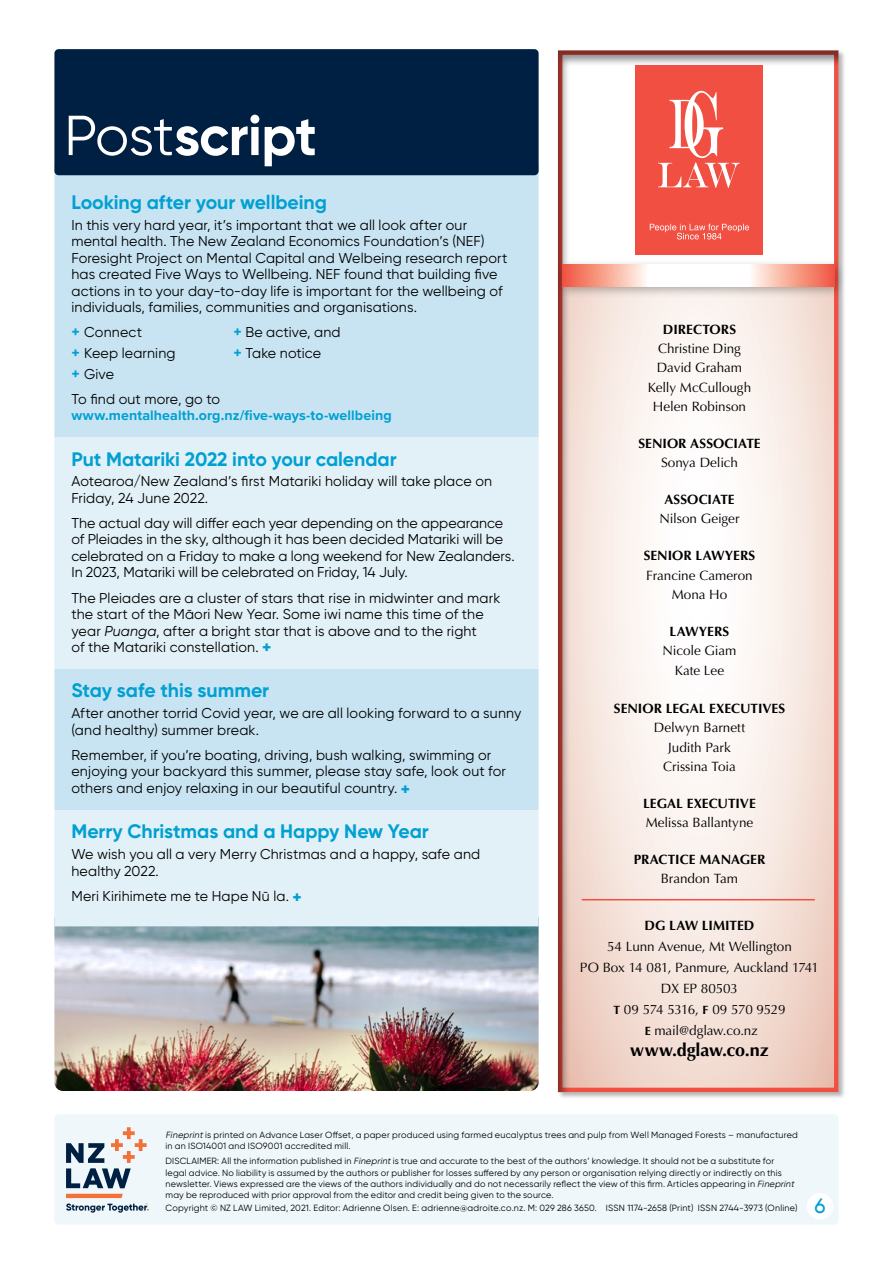
<style>
.page{position:relative;width:893px;height:1263px;background:#fff}
.page>*{position:absolute;margin:0;border:0;box-sizing:border-box;transform-origin:0 0}
.t1{font:700 56.25px "Gilroy";letter-spacing:-.01em;color:#fff}
.t2{font:500 20.7px "Gilroy";color:#00a0d2}
.t3{font:700 19.5px "Gilroy";letter-spacing:-.005em;color:#00a0d2}
.t4{font:700 18px "Optima";letter-spacing:-.005em;color:#000}
.t5{font:14.25px/16.5px "Gilroy";letter-spacing:.01em;color:#000}
.t6{font:700 14.25px "Proxima Nova";letter-spacing:.005em;color:#00a0d2}
.t7{font:13.5px/19.5px "Optima";letter-spacing:-.01em;color:#000;text-align:center}
.t8{font:700 13.5px "Optima";letter-spacing:.005em;color:#000}
.t9{font:9px/11.2px "Gilroy";letter-spacing:.02em;color:#000}
.s1{font-weight:400}
.s2{font-weight:700;font-size:15px;color:#00a0d2}
.s3{font-style:italic}
.s4{font-weight:800;font-size:16.5px;color:#00a0d2}
.s5{font-weight:700;font-size:12px}
</style>
<div class="page">
<img style="left:54px;top:926px;width:485px;height:165px">
<div style="left:54px;top:173px;width:485px;height:264px;background:#c8e4f2"></div>
<svg style="left:54px;top:437px;width:485px;height:489px;background:#daecf5"></svg>
<div style="left:54px;top:1114px;width:784px;height:111px;background:#eff7fb;border-radius:4px"></div>
<div style="left:54px;top:49px;width:485px;height:126px;background:#002043;border-radius:4px"></div>
<div style="left:807px;top:1193px;width:26px;height:26px;background:#fff;border-radius:50%"></div>
<svg style="left:66px;top:1127px;width:81px;height:61px"></svg>
<svg style="left:66px;top:1194px;width:83px;height:19px"></svg>
<div style="left:543px;top:41px;width:307px;height:1052px;background:#000;opacity:.45"></div>
<div style="left:555px;top:259px;width:291px;height:40px;background:#000;opacity:.3"></div>
<svg style="left:562px;top:264px;width:272px;height:22px"></svg>
<div style="left:635px;top:65px;width:128px;height:189px;background:#f04f42"></div>
<svg style="left:658px;top:91px;width:82px;height:97px"></svg>
<svg style="left:650px;top:224px;width:99px;height:16px"></svg>
<hr style="left:582px;top:899px;width:233px;height:1px;background:#f04f42">
<h1 class="t1" style="left:64px;top:100px;width:254px"><span class="s1">Post</span>script</h1>
<h3 class="t3" style="left:71px;top:190px;width:257px">Looking after your wellbeing</h3>
<p class="t5" style="left:71px;top:216px;width:437px">In this very hard year, it’s important that we all look after our mental health. The New Zealand Economics Foundation’s (NEF)<br>Foresight Project on Mental Capital and Welbeing research report has created Five Ways to Wellbeing. NEF found that building five actions in to your day-to-day life is important for the wellbeing of individuals, families, communities and organisations.</p>
<p class="t5" style="left:71px;top:324px;width:72px"><span class="s2">+</span> Connect</p>
<p class="t5" style="left:233px;top:324px;width:109px"><span class="s2">+</span> Be active, and</p>
<p class="t5" style="left:71px;top:345px;width:106px"><span class="s2">+</span> Keep learning</p>
<p class="t5" style="left:233px;top:345px;width:89px"><span class="s2">+</span> Take notice</p>
<p class="t5" style="left:71px;top:361px;width:150px;line-height:25px"><span class="s2">+</span> Give<br>To find out more, go to</p>
<p class="t6" style="left:71px;top:405px;width:322px">www.mentalhealth.org.nz/five-ways-to-wellbeing</p>
<h3 class="t3" style="left:71px;top:447px;width:327px">Put Matariki 2022 into your calendar</h3>
<p class="t5" style="left:71px;top:473px;width:422px">Aotearoa/New Zealand’s first Matariki holiday will take place on<br>Friday, 24 June 2022.</p>
<p class="t5" style="left:71px;top:515px;width:445px">The actual day will differ each year depending on the appearance of Pleiades in the sky, although it has been decided Matariki will be celebrated on a Friday to make a long weekend for New Zealanders.<br>In 2023, Matariki will be celebrated on Friday, 14 July.</p>
<p class="t5" style="left:71px;top:589px;width:430px">The Pleiades are a cluster of stars that rise in midwinter and mark the start of the Māori New Year. Some iwi name this time of the year <span class="s3">Puanga</span>, after a bright star that is above and to the right<br>of the Matariki constellation. <span class="s4">+</span></p>
<h3 class="t3" style="left:71px;top:678px;width:199px">Stay safe this summer</h3>
<p class="t5" style="left:71px;top:705px;width:451px">After another torrid Covid year, we are all looking forward to a sunny (and healthy) summer break.</p>
<p class="t5" style="left:71px;top:746px;width:436px">Remember, if you’re boating, driving, bush walking, swimming or enjoying your backyard this summer, please stay safe, look out for others and enjoy relaxing in our beautiful country. <span class="s4">+</span></p>
<h3 class="t3" style="left:71px;top:819px;width:359px">Merry Christmas and a Happy New Year</h3>
<p class="t5" style="left:71px;top:846px;width:410px">We wish you all a very Merry Christmas and a happy, safe and healthy 2022.</p>
<p class="t5" style="left:71px;top:888px;width:232px">Meri Kirihimete me te Hape Nū la. <span class="s4">+</span></p>
<p class="t8" style="left:663px;top:321px;width:75px">DIRECTORS</p>
<p class="t7" style="left:648px;top:339px;width:105px">Christine Ding<br>David Graham<br>Kelly McCullough<br>Helen Robinson</p>
<p class="t8" style="left:638px;top:436px;width:124px">SENIOR ASSOCIATE</p>
<p class="t7" style="left:661px;top:453px;width:78px">Sonya Delich</p>
<p class="t8" style="left:664px;top:492px;width:72px">ASSOCIATE</p>
<p class="t7" style="left:659px;top:509px;width:82px">Nilson Geiger</p>
<p class="t8" style="left:644px;top:547px;width:113px">SENIOR LAWYERS</p>
<p class="t7" style="left:646px;top:565px;width:108px">Francine Cameron<br>Mona Ho</p>
<p class="t8" style="left:670px;top:623px;width:61px">LAWYERS</p>
<p class="t7" style="left:663px;top:641px;width:75px">Nicole Giam<br>Kate Lee</p>
<p class="t8" style="left:614px;top:700px;width:173px">SENIOR LEGAL EXECUTIVES</p>
<p class="t7" style="left:654px;top:718px;width:93px">Delwyn Barnett<br>Judith Park<br>Crissina Toia</p>
<p class="t8" style="left:643px;top:795px;width:114px">LEGAL EXECUTIVE</p>
<p class="t7" style="left:646px;top:813px;width:109px">Melissa Ballantyne</p>
<p class="t8" style="left:634px;top:851px;width:133px">PRACTICE MANAGER</p>
<p class="t7" style="left:661px;top:869px;width:79px">Brandon Tam</p>
<p class="t8" style="left:644px;top:917px;width:111px">DG LAW LIMITED</p>
<p class="t7" style="left:580px;top:936px;width:240px;line-height:21px">54 Lunn Avenue, Mt Wellington<br>PO Box 14 081, Panmure, Auckland 1741<br>DX EP 80503<br><span class="s5">T</span> 09 574 5316, <span class="s5">F</span> 09 570 9529<br><span class="s5">E</span> mail@dglaw.co.nz</p>
<p class="t4" style="left:630px;top:1039px;width:140px">www.dglaw.co.nz</p>
<p class="t9" style="left:166px;top:1128px;width:634px"><span class="s3">Fineprint</span>is printed on Advance Laser Offset, a paper produced using farmed eucalyptus trees and pulp from Well Managed Forests – manufactured in an ISO14001 and ISO9001 accredited mill.</p>
<p class="t9" style="left:166px;top:1155px;width:632px">DISCLAIMER: All the information published in <span class="s3">Fineprint</span>is true and accurate to the best of the authors’ knowledge. It should not be a substitute for legal advice. No liability is assumed by the authors or publisher for losses suffered by any person or organisation relying directly or indirectly on this newsletter. Views expressed are the views of the authors individually and do not necessarily reflect the view of this firm. Articles appearing in <span class="s3">Fineprint </span>may be reproduced with prior approval from the editor and credit being given to the source.</p>
<p class="t9" style="left:166px;top:1202px;width:633px">Copyright © NZ LAW Limited, 2021. Editor: Adrienne Olsen. E: adrienne@adroite.co.nz. M: 029 286 3650. ISSN 1174-2658 (Print) ISSN 2744-3973 (Online)</p>
<h2 class="t2" style="left:814px;top:1193px;width:13px">6</h2>
</div>
